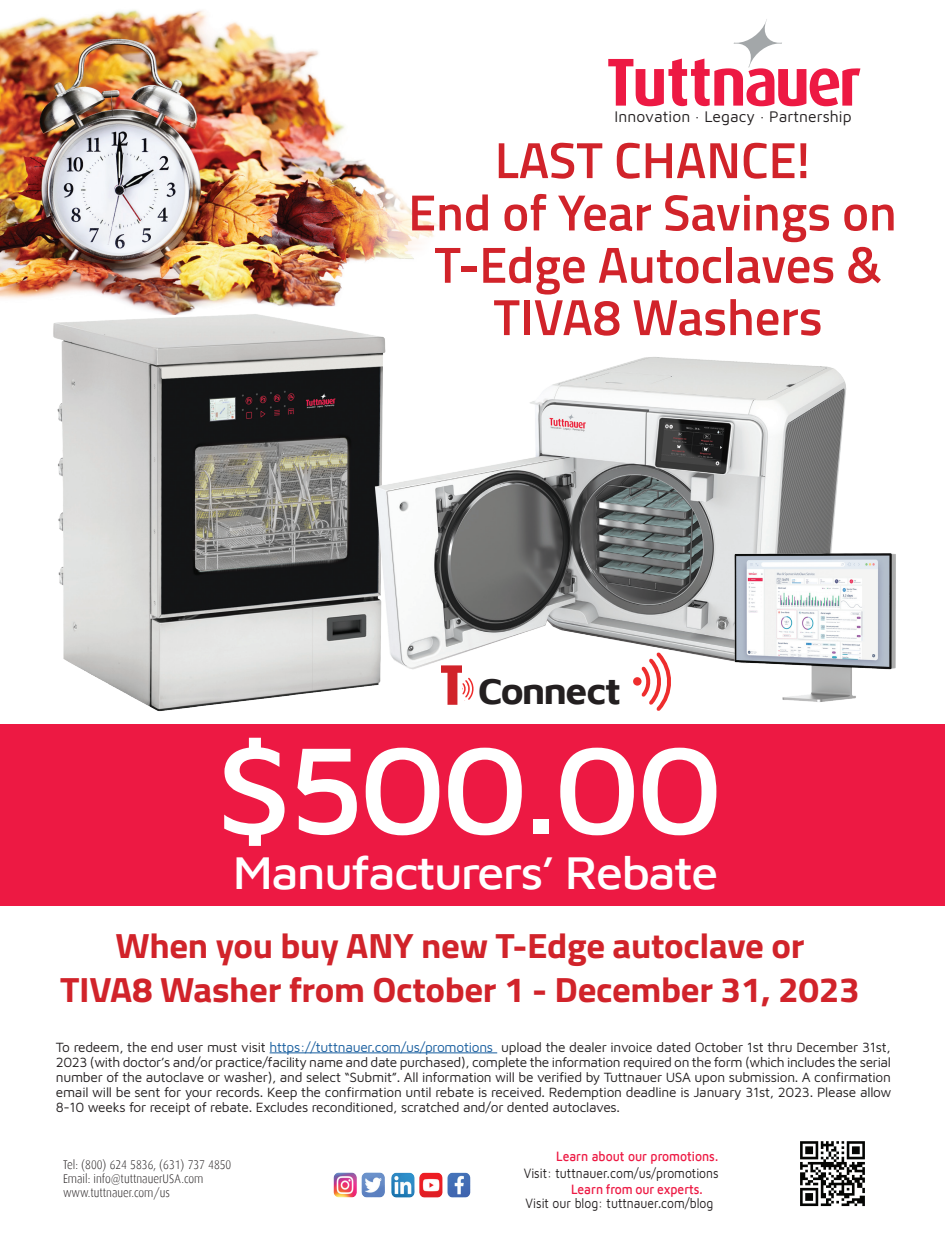
<style>
.page{position:relative;width:945px;height:1238px;background:#fff}
.page>*{position:absolute;margin:0;border:0;box-sizing:border-box;transform-origin:0 0}
.t1{font:500 127.38px "Maven Pro";color:#fff;scale:1.05 1}
.t2{font:600 50.75px/52.2px "Titillium";color:#d1232a;text-align:center}
.t3{font:500 47.12px "Maven Pro";letter-spacing:-.04em;color:#fff;scale:1.05 1}
.t4{font:700 37.5px "Maven Pro";letter-spacing:-.05em;color:#231f20;scale:1.04 1}
.t5{font:700 35.12px/44.4px "Titillium";letter-spacing:-.01em;color:#d1232a;text-align:center;scale:1.05 1}
.t6{font:15.88px "Maven Pro";color:#231f20}
.t7{font:13.88px "Maven Pro";color:#231f20;scale:.88 1}
.t8{font:500 13.88px "Maven Pro";color:#ed1943;scale:.88 1}
.t9{font:13.75px/15px "Maven Pro";letter-spacing:-.02em;color:#231f20;text-align:justify}
.t10{font:300 12.5px/13.8px "Dax";color:#231f20;scale:.91 1}
.s1{font-size:59px;color:#d1232a}
.s2{color:#175d9e}
</style>
<div class="page">
<img style="left:0;top:10px;width:343px;height:289px">
<img style="left:361px;top:1173px;width:19px;height:24px">
<img style="left:447px;top:1172px;width:23px;height:25px">
<svg style="left:608px;top:19px;width:252px;height:87px"></svg>
<div style="left:0;top:724px;width:945px;height:181px;background:#ed1943"></div>
<hr style="left:270px;top:1052px;width:227px;height:1px;background:#175d9e">
<svg style="left:800px;top:1141px;width:65px;height:65px"></svg>
<svg style="left:641px;top:684px;width:30px;height:27px"></svg>
<img style="left:5px;top:292px;width:469px;height:420px">
<img style="left:345px;top:339px;width:501px;height:345px">
<img style="left:718px;top:540px;width:178px;height:162px">
<p class="t6" style="left:615px;top:106px;width:238px">Innovation · Legacy · Partnership</p>
<h2 class="t2" style="left:408px;top:132px;width:490px">LAST CHANCE!<br>End of Year Savings on<br>T-Edge Autoclaves &amp;<br>TIVA8 Washers</h2>
<h3 class="t4" style="left:435px;top:664px;width:181px"><span class="s1">T</span> Connect</h3>
<h1 class="t1" style="left:216px;top:701px;width:485px">$500.00</h1>
<h3 class="t3" style="left:233px;top:840px;width:464px">Manufacturers’ Rebate</h3>
<h3 class="t5" style="left:60px;top:921px;width:763px">When you buy ANY new T-Edge autoclave or<br>TIVA8 Washer from October 1 - December 31, 2023</h3>
<p class="t9" style="left:56px;top:1038px;width:837px">To redeem, the end user must visit <span class="s2">https://tuttnauer.com/us/promotions</span> upload the dealer invoice dated October 1st thru December 31st, 2023 (with doctor’s and/or practice/facility name and date purchased), complete the information required on the form (which includes the serial number of the autoclave or washer), and select “Submit”. All information will be verified by Tuttnauer USA upon submission. A confirmation email will be sent for your records. Keep the confirmation until rebate is received. Redemption deadline is January 31st, 2023. Please allow 8-10 weeks for receipt of rebate. Excludes reconditioned, scratched and/or dented autoclaves.</p>
<p class="t10" style="left:63px;top:1158px;width:187px">Tel: (800) 624 5836, (631) 737 4850<br>Email: info@tuttnauerUSA.com www.tuttnauer.com/us</p>
<p class="t8" style="left:556px;top:1146px;width:186px">Learn about our promotions.</p>
<p class="t7" style="left:524px;top:1163px;width:223px">Visit: tuttnauer.com/us/promotions</p>
<p class="t8" style="left:571px;top:1179px;width:151px">Learn from our experts.</p>
<p class="t7" style="left:526px;top:1193px;width:215px">Visit our blog: tuttnauer.com/blog</p>
</div>
